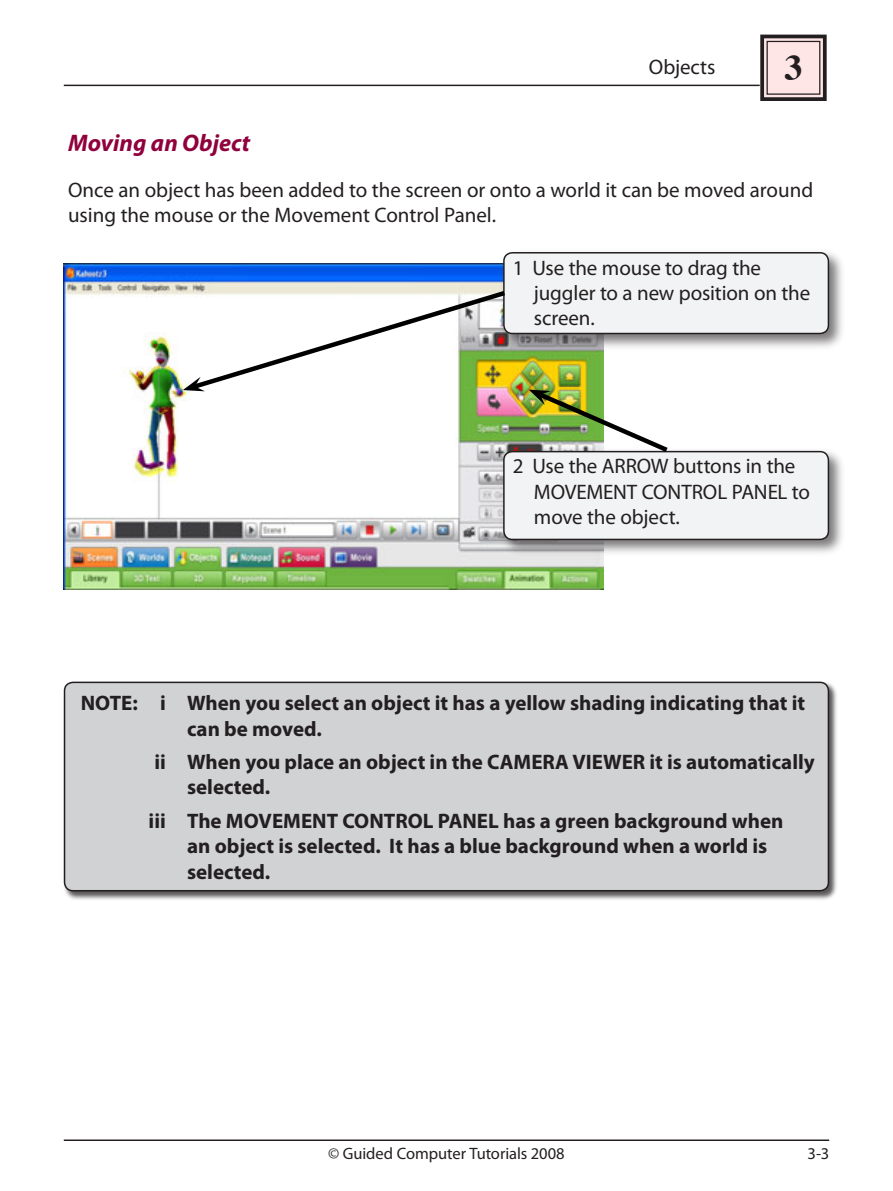
<style>
.page{position:relative;width:893px;height:1191px;background:#fff}
.page>*{position:absolute;margin:0;border:0;box-sizing:border-box;transform-origin:0 0}
.t1{font:700 36px "Times";color:#231f20}
.t2{font:italic 700 24px "Myriad Pro";color:#90003d}
.t3{font:700 21px/25.2px "Myriad Pro";color:#231f20}
.t4{font:21px/25.2px "Myriad Pro";letter-spacing:-.005em;color:#231f20}
.t5{font:16.5px "Myriad Pro";letter-spacing:-.005em;color:#231f20}
</style>
<div class="page">
<hr style="left:64px;top:1139px;width:765px;height:2px;background:#231f20">
<hr style="left:64px;top:85px;width:696px;height:1px;background:#231f20">
<svg style="left:758px;top:34px;width:69px;height:67px;background:#cbb9b9"></svg>
<div style="left:766px;top:41px;width:54px;height:54px;border:1px solid #231f20"></div>
<div style="left:63px;top:680px;width:776px;height:221px;background:#231f20;opacity:.75"></div>
<div style="left:65px;top:682px;width:763px;height:208px;background:#d1d2d4;border-radius:9px"></div>
<div style="left:64px;top:681px;width:765px;height:210px;border:2px solid #231f20;border-radius:9px"></div>
<img style="left:64px;top:263px;width:539px;height:326px">
<div style="left:499px;top:248px;width:348px;height:104px;background:#231f20;opacity:.6"></div>
<div style="left:504px;top:253px;width:324px;height:80px;background:#f2f3f4;border-radius:9px"></div>
<div style="left:503px;top:252px;width:326px;height:82px;border:2px solid #231f20;border-radius:9px"></div>
<svg style="left:183px;top:287px;width:327px;height:105px"></svg>
<div style="left:499px;top:447px;width:348px;height:110px;background:#231f20;opacity:.6"></div>
<div style="left:504px;top:451px;width:324px;height:88px;background:#f2f3f4;border-radius:9px"></div>
<div style="left:503px;top:451px;width:326px;height:89px;border:2px solid #231f20;border-radius:9px"></div>
<img style="left:529px;top:389px;width:144px;height:65px">
<p class="t4" style="left:649px;top:54px;width:68px">Objects</p>
<h1 class="t1" style="left:784px;top:34px;width:19px">3</h1>
<p class="t2" style="left:68px;top:127px;width:184px">Moving an Object</p>
<p class="t4" style="left:68px;top:177px;width:747px">Once an object has been added to the screen or onto a world it can be moved around using the mouse or the Movement Control Panel.</p>
<p class="t4" style="left:534px;top:255px;width:278px;text-indent:-21px">1 Use the mouse to drag the juggler to a new position on the screen.</p>
<p class="t4" style="left:534px;top:453px;width:278px;text-indent:-21px">2 Use the ARROW buttons in the<br>MOVEMENT CONTROL PANEL to move the object.</p>
<p class="t3" style="left:187px;top:690px;width:620px;text-indent:-106px">NOTE: i When you select an object it has a yellow shading indicating that it can be moved.</p>
<p class="t3" style="left:187px;top:749px;width:629px;text-indent:-33px">ii When you place an object in the CAMERA VIEWER it is automatically selected.</p>
<p class="t3" style="left:187px;top:807px;width:598px;text-indent:-38px">iii The MOVEMENT CONTROL PANEL has a green background when an object is selected. It has a blue background when a world is selected.</p>
<p class="t5" style="left:328px;top:1143px;width:238px">© Guided Computer Tutorials 2008</p>
<p class="t5" style="left:807px;top:1142px;width:23px">3-3</p>
</div>
